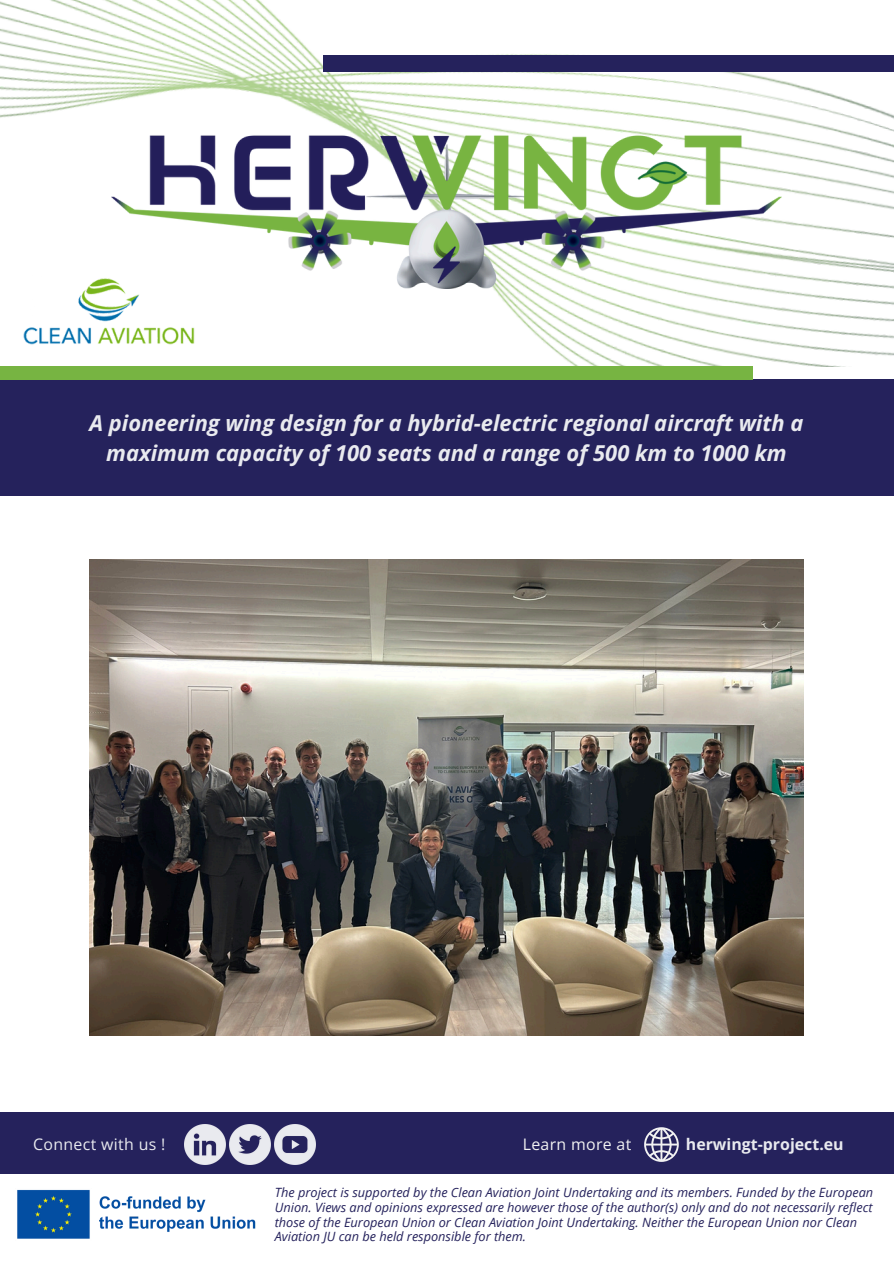
<style>
.page{position:relative;width:894px;height:1264px;background:#fff}
.page>*{position:absolute;margin:0;border:0;box-sizing:border-box;transform-origin:0 0}
.t1{font:italic 700 21.9px/30.3px "Open Sans";color:#e9eaef;text-align:center}
.t2{font:700 15.9px "Open Sans";color:#e9eaef}
.t3{font:15.9px "Open Sans";letter-spacing:.02em;color:#e9eaef}
.t4{font:15.9px "Open Sans";letter-spacing:.02em;color:#f2f2f2}
.t5{font:italic 12.75px/14.7px "Open Sans";color:#25225c}
</style>
<div class="page">
<img style="left:0;top:0;width:892px;height:366px">
<div style="left:323px;top:55px;width:570px;height:16px;background:#25225c"></div>
<div style="left:0;top:379px;width:893px;height:117px;background:#25225c"></div>
<img style="left:112px;top:134px;width:669px;height:154px">
<div style="left:0;top:366px;width:752px;height:13px;background:#77b442"></div>
<img style="left:15px;top:269px;width:189px;height:84px">
<img style="left:89px;top:559px;width:714px;height:476px">
<div style="left:0;top:1112px;width:893px;height:62px;background:#25225c"></div>
<svg style="left:644px;top:1127px;width:35px;height:35px"></svg>
<img style="left:229px;top:1124px;width:41px;height:40px">
<img style="left:274px;top:1124px;width:41px;height:40px">
<img style="left:185px;top:1124px;width:40px;height:40px">
<img style="left:17px;top:1189px;width:239px;height:50px">
<p class="t1" style="left:89px;top:407px;width:715px">A pioneering wing design for a hybrid-electric regional aircraft with a maximum capacity of 100 seats and a range of 500 km to 1000 km</p>
<h2 class="t3" style="left:33px;top:1132px;width:133px">Connect with us !</h2>
<h3 class="t4" style="left:522px;top:1132px;width:110px">Learn more at</h3>
<p class="t2" style="left:685px;top:1132px;width:159px">herwingt-project.eu</p>
<p class="t5" style="left:275px;top:1184px;width:599px">The project is supported by the Clean Aviation Joint Undertaking and its members. Funded by the European Union. Views and opinions expressed are however those of the author(s) only and do not necessarily reflect those of the European Union or Clean Aviation Joint Undertaking. Neither the European Union nor Clean Aviation JU can be held responsible for them.</p>
</div>
